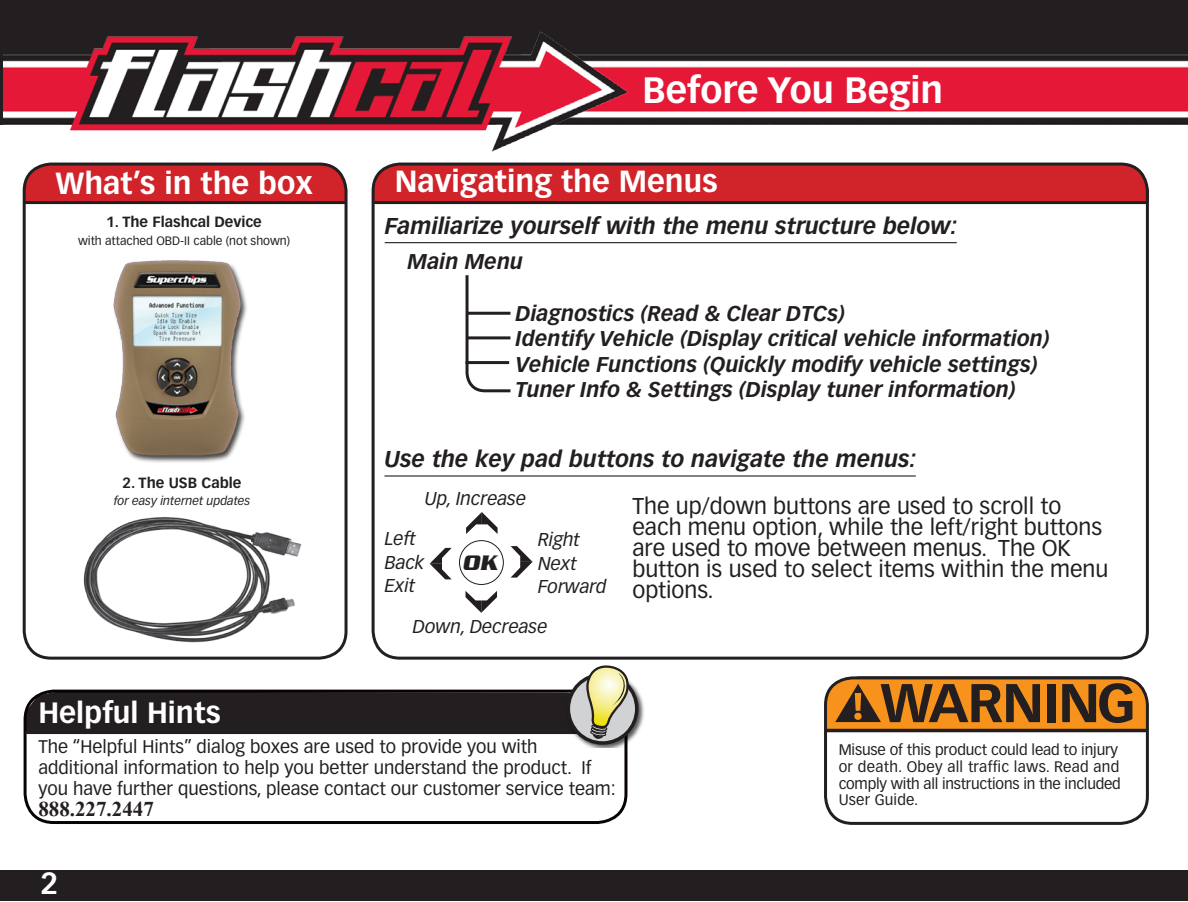
<style>
.page{position:relative;width:1188px;height:902px;background:#fff}
.page>*{position:absolute;margin:0;border:0;box-sizing:border-box;transform-origin:0 0}
.t1{font:700 36px "Vectora LT Std";color:#fff}
.Headline1{font:700 30px "Vectora LT Std";color:#fff}
.Headline1-2{font:700 28.8px "Vectora LT Std";color:#fff}
.t2{font:italic 22.8px "Chainlink Bold SWFTE";color:#231f20}
.Headline1-3{font:22.5px/21px "Vectora LT Std";color:#231f20}
.Headline1-4{font:italic 700 22.5px "Vectora LT Std";color:#231f20}
.Headline1-5{font:italic 700 21px/25.2px "Vectora LT Std";color:#231f20}
.Headline1-6{font:700 21px "Times New Roman";color:#231f20}
.body1{font:italic 18.3px/23.4px "Vectora LT Std";color:#231f20}
.Headline1-7{font:18px/21px "Vectora LT Std";color:#231f20}
.TOC_style_for_table{font:15px/16.8px "Vectora LT Std";letter-spacing:-.01em;color:#231f20}
.bold_Text{font:700 14.4px "Vectora LT Std";color:#231f20}
.bold_Text-2{font:12px "Vectora LT Std";color:#231f20}
.italics{font:italic 12px "Vectora LT Std";color:#231f20}
</style>
<div class="page">
<div style="left:0;top:870px;width:1188px;height:31px;background:#231f20"></div>
<div style="left:0;top:0;width:1188px;height:124px;background:#231f20"></div>
<img style="left:3px;top:36px;width:1185px;height:95px">
<img style="left:486px;top:31px;width:146px;height:121px">
<hr style="left:1187px;top:0;width:1px;height:124px;background:#231f20">
<img style="left:83px;top:517px;width:219px;height:126px">
<img style="left:113px;top:260px;width:134px;height:203px">
<div style="left:24px;top:166px;width:320px;height:35px;background:#d1232a"></div>
<div style="left:23px;top:162px;width:325px;height:497px;border:3px solid #231f20;border-radius:27px"></div>
<div style="left:373px;top:166px;width:772px;height:35px;background:#d1232a"></div>
<div style="left:372px;top:162px;width:777px;height:497px;border:3px solid #231f20;border-radius:27px"></div>
<svg style="left:511px;top:546px;width:22px;height:31px"></svg>
<div style="left:459px;top:540px;width:45px;height:45px;border:1px solid #231f20;border-radius:50%"></div>
<svg style="left:430px;top:548px;width:22px;height:31px"></svg>
<svg style="left:466px;top:512px;width:32px;height:22px"></svg>
<svg style="left:466px;top:591px;width:31px;height:22px"></svg>
<hr style="left:384px;top:475px;width:532px;height:1px;background:#231f20">
<hr style="left:385px;top:242px;width:572px;height:1px;background:#231f20">
<svg style="left:826px;top:679px;width:319px;height:54px;background:#9c6322"></svg>
<div style="left:824px;top:676px;width:325px;height:149px;border:3px solid #231f20;border-radius:27px"></div>
<svg style="left:465px;top:275px;width:46px;height:118px"></svg>
<hr style="left:466px;top:361px;width:43px;height:3px;background:#231f20">
<hr style="left:467px;top:336px;width:43px;height:3px;background:#231f20">
<hr style="left:467px;top:312px;width:43px;height:3px;background:#231f20">
<hr style="left:373px;top:201px;width:774px;height:3px;background:#231f20">
<hr style="left:24px;top:201px;width:322px;height:3px;background:#231f20">
<div style="left:24px;top:689px;width:603px;height:135px;border:3px solid #080302;border-radius:29px"></div>
<img style="left:586px;top:693px;width:58px;height:54px">
<svg style="left:25px;top:665px;width:614px;height:80px"></svg>
<p class="t1" style="left:642px;top:68px;width:302px">Before You Begin</p>
<p class="Headline1" style="left:55px;top:165px;width:259px">What’s in the box</p>
<p class="Headline1" style="left:395px;top:164px;width:324px">Navigating the Menus</p>
<p class="bold_Text" style="left:106px;top:214px;width:157px">1. The Flashcal Device</p>
<p class="bold_Text-2" style="left:78px;top:233px;width:214px">with attached OBD-II cable (not shown)</p>
<p class="bold_Text" style="left:123px;top:474px;width:121px">2. The USB Cable</p>
<p class="italics" style="left:114px;top:493px;width:138px">for easy internet updates</p>
<p class="Headline1-4" style="left:385px;top:212px;width:574px">Familiarize yourself with the menu structure below:</p>
<p class="Headline1-5" style="left:408px;top:249px;width:117px">Main Menu</p>
<p class="Headline1-5" style="left:516px;top:301px;width:536px">Diagnostics (Read &amp; Clear DTCs)<br>Identify Vehicle (Display critical vehicle information)<br>Vehicle Functions (Quickly modify vehicle settings)<br>Tuner Info &amp; Settings (Display tuner information)</p>
<p class="Headline1-4" style="left:384px;top:445px;width:534px">Use the key pad buttons to navigate the menus:</p>
<p class="body1" style="left:425px;top:487px;width:103px">Up, Increase</p>
<p class="body1" style="left:385px;top:527px;width:41px">Left<br>Back<br>Exit</p>
<p class="body1" style="left:413px;top:615px;width:136px">Down, Decrease</p>
<p class="body1" style="left:538px;top:528px;width:43px">Right</p>
<p class="body1" style="left:538px;top:552px;width:40px">Next</p>
<p class="body1" style="left:538px;top:575px;width:70px">Forward</p>
<p class="t2" style="left:462px;top:549px;width:41px">OK</p>
<p class="Headline1-3" style="left:632px;top:495px;width:478px">The up/down buttons are used to scroll to each menu option, while the left/right buttons are used to move between menus. The OK button is used to select items within the menu options.</p>
<p class="Headline1-2" style="left:38px;top:695px;width:184px">Helpful Hints</p>
<p class="Headline1-7" style="left:38px;top:736px;width:579px">The “Helpful Hints” dialog boxes are used to provide you with additional information to help you better understand the product. If you have further questions, please contact our customer service team:</p>
<p class="Headline1-6" style="left:38px;top:794px;width:117px">888.227.2447</p>
<p class="Headline1" style="left:40px;top:865px;width:19px">2</p>
<p class="TOC_style_for_table" style="left:839px;top:741px;width:284px">Misuse of this product could lead to injury or death. Obey all traffic laws. Read and comply with all instructions in the included User Guide.</p>
</div>
